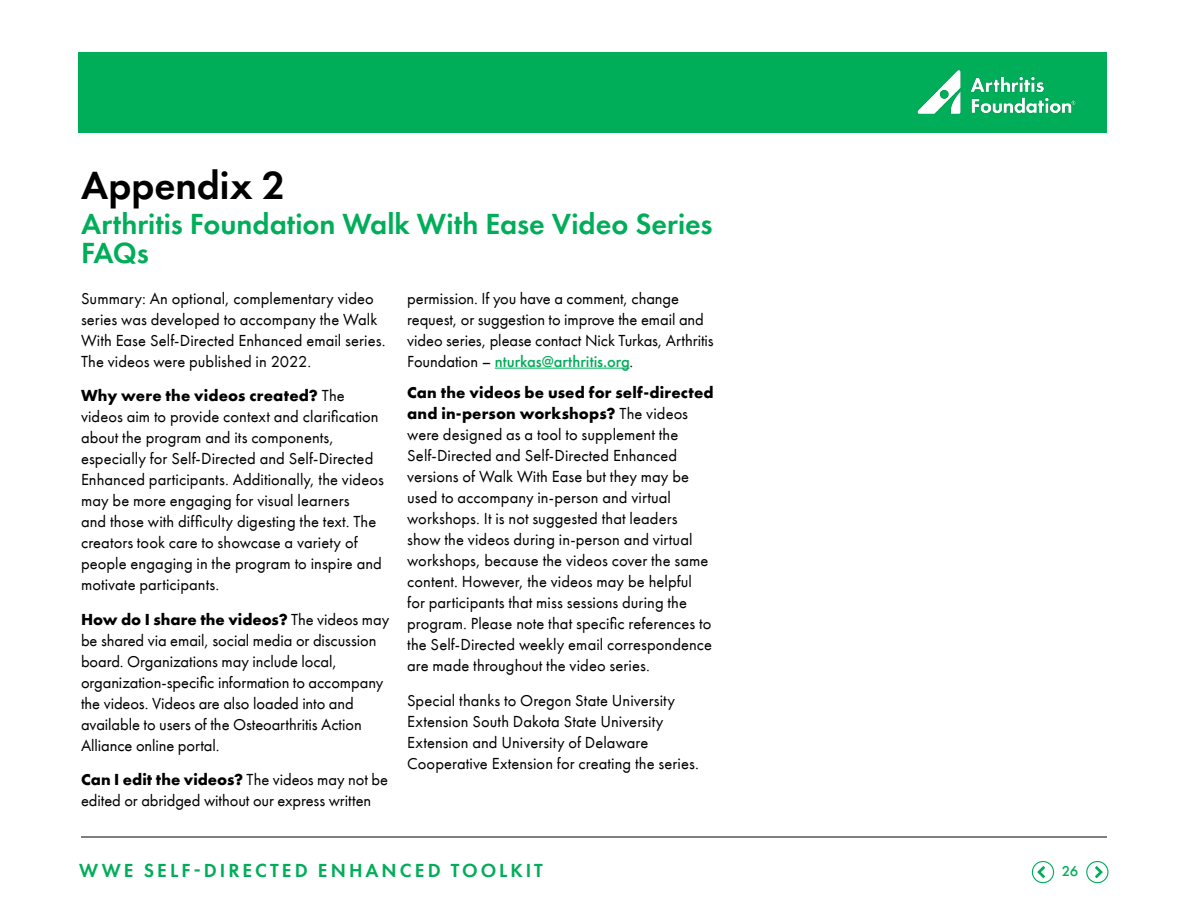
<style>
.page{position:relative;width:1188px;height:918px;background:#fff}
.page>*{position:absolute;margin:0;border:0;box-sizing:border-box;transform-origin:0 0}
.t1{font:600 40.5px "Futura PT";color:#000}
.t2{font:600 30px/28.5px "Futura PT";color:#00ad59}
.t3{font:600 19.5px "Futura PT";letter-spacing:.155em;color:#00ad59}
.t4{font:16.5px/21px "Futura PT";letter-spacing:.005em;color:#000}
.t5{font:500 15px "Futura PT";color:#00ad59}
.s1{font-weight:700}
.s2{font-weight:500;color:#00ad59}
</style>
<div class="page">
<hr style="left:495px;top:368px;width:135px;height:1px;background:#00ad59">
<hr style="left:81px;top:837px;width:1026px;height:1px;background:#000">
<div style="left:79px;top:52px;width:1028px;height:81px;background:#00ad59"></div>
<div style="left:1086px;top:861px;width:23px;height:22px;border:1px solid #00ad59;border-radius:50%"></div>
<svg style="left:1095px;top:866px;width:8px;height:12px"></svg>
<div style="left:1032px;top:861px;width:22px;height:22px;border:1px solid #00ad59;border-radius:50%"></div>
<svg style="left:1037px;top:866px;width:8px;height:12px"></svg>
<img style="left:917px;top:70px;width:159px;height:44px">
<h1 class="t1" style="left:81px;top:160px;width:206px">Appendix 2</h1>
<h2 class="t2" style="left:81px;top:210px;width:633px">Arthritis Foundation Walk With Ease Video Series<br>FAQs</h2>
<p class="t4" style="left:81px;top:288px;width:306px">Summary: An optional, complementary video series was developed to accompany the Walk With Ease Self-Directed Enhanced email series.<br>The videos were published in 2022.</p>
<p class="t4" style="left:81px;top:385px;width:304px"><span class="s1">Why were the videos created?</span> The videos aim to provide context and clarification about the program and its components, especially for Self-Directed and Self-Directed Enhanced participants. Additionally, the videos may be more engaging for visual learners<br>and those with difficulty digesting the text. The creators took care to showcase a variety of people engaging in the program to inspire and motivate participants.</p>
<p class="t4" style="left:81px;top:609px;width:310px"><span class="s1">How do I share the videos?</span> The videos may be shared via email, social media or discussion board. Organizations may include local, organization-specific information to accompany the videos. Videos are also loaded into and available to users of the Osteoarthritis Action Alliance online portal.</p>
<p class="t4" style="left:81px;top:769px;width:309px"><span class="s1">Can I edit the videos?</span> The videos may not be edited or abridged without our express written</p>
<p class="t4" style="left:407px;top:288px;width:308px">permission. If you have a comment, change request, or suggestion to improve the email and video series, please contact Nick Turkas, Arthritis Foundation – <span class="s2">nturkas@arthritis.org</span>.</p>
<p class="t4" style="left:407px;top:382px;width:308px"><span class="s1">Can the videos be used for self-directed and in-person workshops?</span> The videos were designed as a tool to supplement the Self-Directed and Self-Directed Enhanced versions of Walk With Ease but they may be used to accompany in-person and virtual workshops. It is not suggested that leaders show the videos during in-person and virtual workshops, because the videos cover the same content. However, the videos may be helpful for participants that miss sessions during the program. Please note that specific references to the Self-Directed weekly email correspondence are made throughout the video series.</p>
<p class="t4" style="left:407px;top:690px;width:293px">Special thanks to Oregon State University Extension South Dakota State University Extension and University of Delaware Cooperative Extension for creating the series.</p>
<p class="t3" style="left:79px;top:858px;width:465px">WWE SELF-DIRECTED ENHANCED TOOLKIT</p>
<p class="t5" style="left:1062px;top:862px;width:18px">26</p>
</div>
